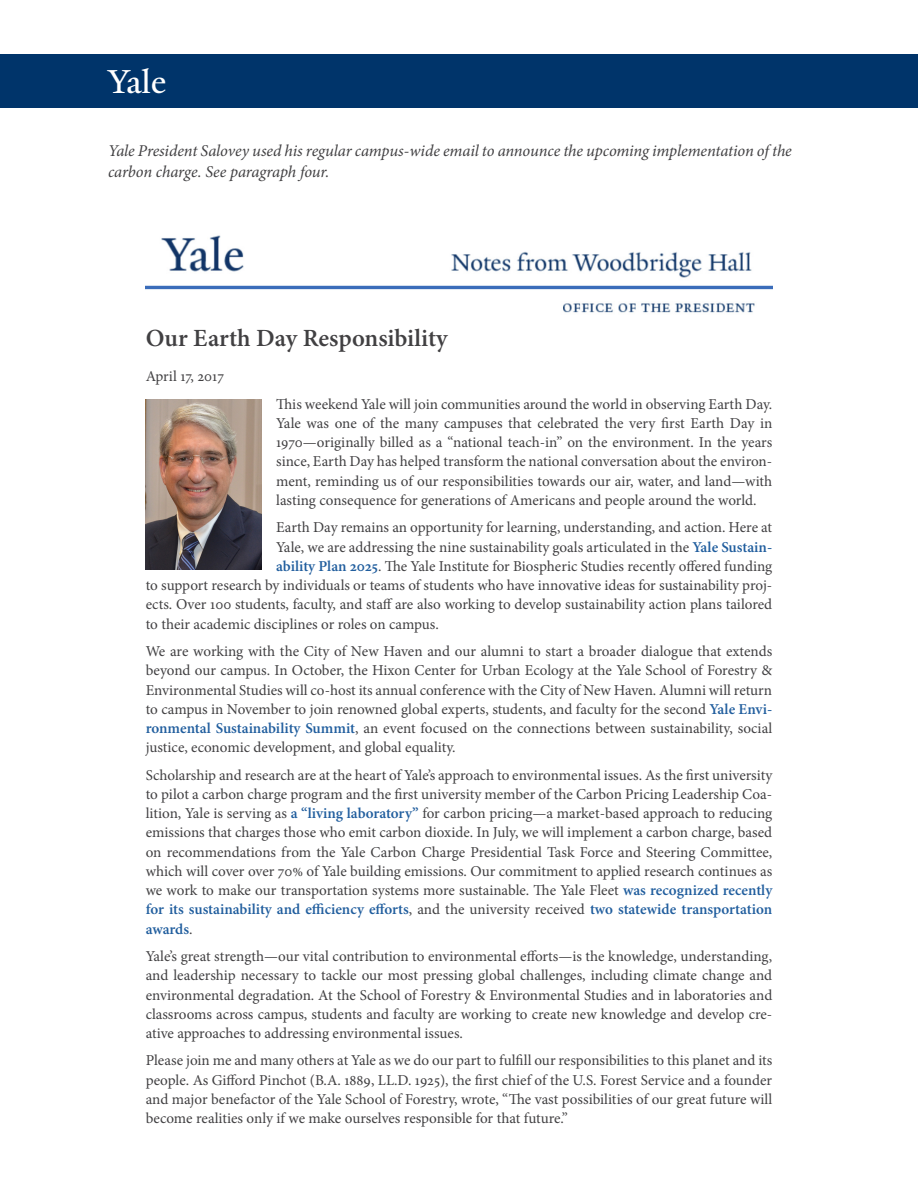
<style>
.page{position:relative;width:918px;height:1188px;background:#fff}
.page>*{position:absolute;margin:0;border:0;box-sizing:border-box;transform-origin:0 0}
.t1{font:36px "Yale Marks Two";color:#fff}
.t2{font:600 24.75px "Minion Pro";letter-spacing:.005em;color:#414042}
.t3{font:italic 16.5px/21px "Minion Pro";letter-spacing:-.01em;color:#414042}
.t4{font:15.15px/19.2px "Minion Pro";color:#414042;text-align:justify}
.s1{font-weight:600;color:#215e9e}
</style>
<div class="page">
<div style="left:0;top:54px;width:918px;height:54px;background:#00346a"></div>
<img style="left:146px;top:235px;width:626px;height:78px">
<img style="left:146px;top:399px;width:115px;height:171px">
<h1 class="t1" style="left:108px;top:69px;width:59px">Y</h1>
<p class="t3" style="left:108px;top:140px;width:685px">Yale President Salovey used his regular campus-wide email to announce the upcoming implementation of the carbon charge. See paragraph four.</p>
<h2 class="t2" style="left:146px;top:323px;width:303px">Our Earth Day Responsibility</h2>
<p class="t4" style="left:146px;top:367px;width:80px">April 17, 2017</p>
<p class="t4" style="left:276px;top:394px;width:498px">This weekend Yale will join communities around the world in observing Earth Day.<br>Yale was one of the many campuses that celebrated the very first Earth Day in 1970—originally billed as a “national teach-in” on the environment. In the years since, Earth Day has helped transform the national conversation about the environ&shy;ment, reminding us of our responsibilities towards our air, water, and land—with lasting consequence for generations of Americans and people around the world.</p>
<p class="t4" style="left:276px;top:518px;width:498px">Earth Day remains an opportunity for learning, understanding, and action. Here at</p>
<p class="t4" style="left:276px;top:537px;width:498px">Yale, we are addressing the nine sustainability goals articulated in the <span class="s1">Yale Sustain-</span></p>
<p class="t4" style="left:276px;top:556px;width:498px"><span class="s1">ability Plan 2025</span>. The Yale Institute for Biospheric Studies recently offered funding</p>
<p class="t4" style="left:146px;top:576px;width:628px">to support research by individuals or teams of students who have innovative ideas for sustainability proj-</p>
<p class="t4" style="left:146px;top:595px;width:628px">ects. Over 100 students, faculty, and staff are also working to develop sustainability action plans tailored</p>
<p class="t4" style="left:146px;top:614px;width:295px">to their academic disciplines or roles on campus.</p>
<p class="t4" style="left:146px;top:642px;width:628px">We are working with the City of New Haven and our alumni to start a broader dialogue that extends beyond our campus. In October, the Hixon Center for Urban Ecology at the Yale School of Forestry &amp; Environmental Studies will co-host its annual conference with the City of New Haven. Alumni will return to campus in November to join renowned global experts, students, and faculty for the second <span class="s1">Yale Envi&shy;ronmental Sustainability Summit</span>, an event focused on the connections between sustainability, social justice, economic development, and global equality.</p>
<p class="t4" style="left:146px;top:765px;width:628px">Scholarship and research are at the heart of Yale’s approach to environmental issues. As the first university to pilot a carbon charge program and the first university member of the Carbon Pricing Leadership Coa&shy;lition, Yale is serving as <span class="s1">a “living laboratory”</span> for carbon pricing—a market-based approach to reducing emissions that charges those who emit carbon dioxide. In July, we will implement a carbon charge, based on recommendations from the Yale Carbon Charge Presidential Task Force and Steering Committee, which will cover over 70% of Yale building emissions. Our commitment to applied research continues as we work to make our transportation systems more sustainable. The Yale Fleet <span class="s1">was recognized recently for its sustainability and efficiency efforts</span>, and the university received <span class="s1">two statewide transportation awards</span>.</p>
<p class="t4" style="left:146px;top:947px;width:628px">Yale’s great strength—our vital contribution to environmental efforts—is the knowledge, understanding, and leadership necessary to tackle our most pressing global challenges, including climate change and environmental degradation. At the School of Forestry &amp; Environmental Studies and in laboratories and classrooms across campus, students and faculty are working to create new knowledge and develop cre&shy;ative approaches to addressing environmental issues.</p>
<p class="t4" style="left:146px;top:1051px;width:628px">Please join me and many others at Yale as we do our part to fulfill our responsibilities to this planet and its people. As Gifford Pinchot (B.A. 1889, LL.D. 1925), the first chief of the U.S. Forest Service and a founder and major benefactor of the Yale School of Forestry, wrote, “The vast possibilities of our great future will become realities only if we make ourselves responsible for that future.”</p>
</div>
